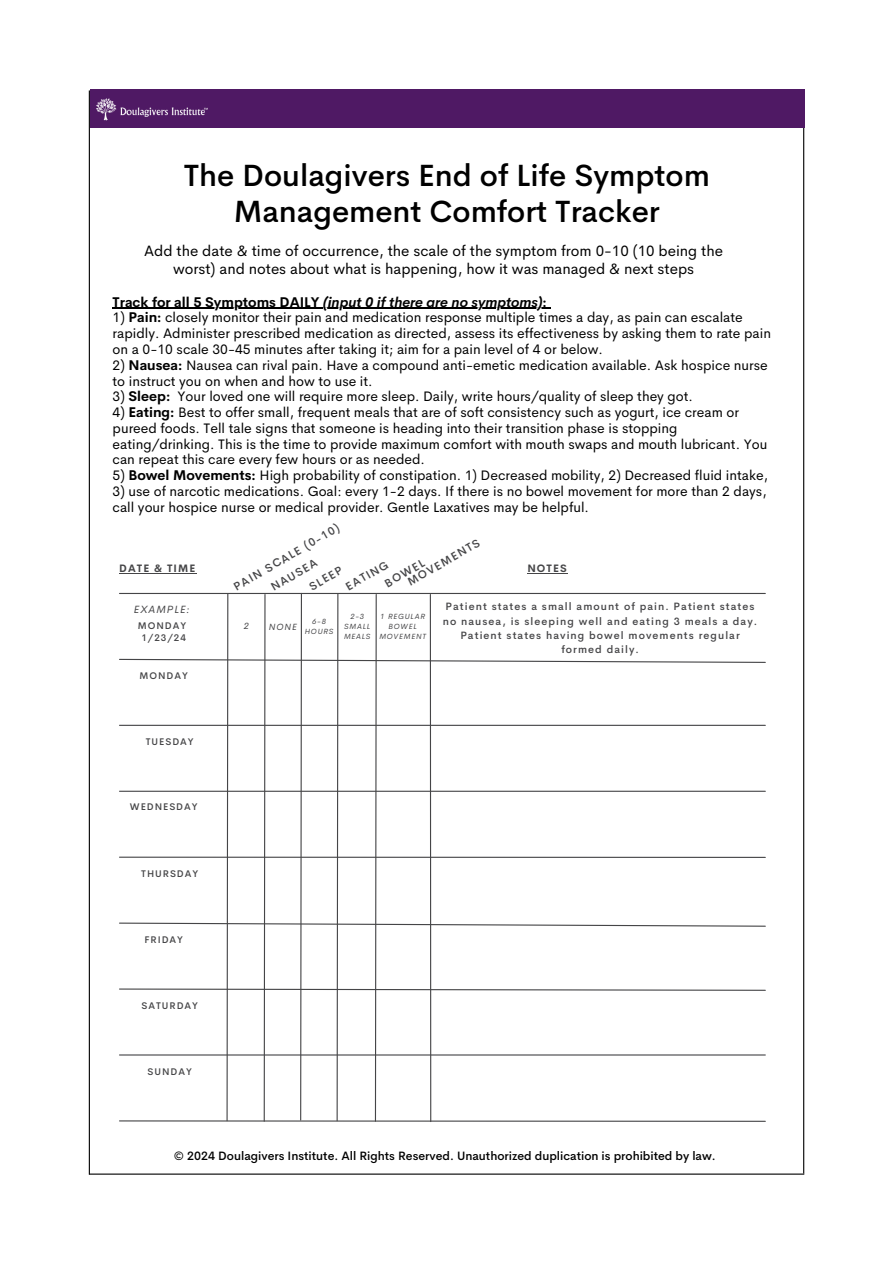
<style>
.page{position:relative;width:894px;height:1264px;background:#fff}
.page>*{position:absolute;margin:0;border:0;box-sizing:border-box;transform-origin:0 0}
.t1{font:500 30.45px/36px "Cerebri Sans";color:#000;text-align:center}
.t2{font:15px/18px "Cerebri Sans";color:#000;text-align:center}
.t3{font:13.8px/15.8px "Cerebri Sans";color:#000}
.t4{font:italic 700 13.8px "Cerebri Sans";color:#000}
.t5{font:500 12px "Cerebri Sans";color:#000}
.t6{font:500 11.4px/10.2px "Cerebri Sans";color:#454547}
.t7{font:500 10.5px/14.1px "Cerebri Sans";letter-spacing:.1em;color:#454547;text-align:center}
.t8{font:700 10.5px "Cerebri Sans";letter-spacing:.1em;color:#454547}
.t9{font:italic 10.5px "Cerebri Sans";letter-spacing:.1em;color:#454547}
.t10{font:500 9.6px "Cerebri Sans";letter-spacing:.1em;color:#454547}
.t11{font:italic 9px "Cerebri Sans";color:#454547}
.t12{font:italic 7.5px/10.1px "Cerebri Sans";letter-spacing:.1em;color:#454547;text-align:center}
.s1{font-style:normal}
.s2{font-weight:700}
</style>
<div class="page">
<hr style="left:113px;top:308px;width:210px;height:1px;background:#000">
<hr style="left:323px;top:308px;width:219px;height:1px;background:#000">
<hr style="left:119px;top:572px;width:77px;height:1px;background:#454547">
<hr style="left:527px;top:573px;width:40px;height:1px;background:#454547">
<svg style="left:119px;top:592px;width:647px;height:530px"></svg>
<hr style="left:89px;top:1173px;width:715px;height:1px;background:#000">
<hr style="left:89px;top:90px;width:1px;height:1084px;background:#000">
<hr style="left:802px;top:89px;width:2px;height:1084px;background:#000">
<div style="left:90px;top:89px;width:714px;height:39px;background:#4f1964"></div>
<img style="left:96px;top:98px;width:18px;height:23px">
<img style="left:114px;top:104px;width:94px;height:13px">
<p class="t1" style="left:184px;top:157px;width:527px">The Doulagivers End of Life Symptom<br>Management Comfort Tracker</p>
<p class="t2" style="left:144px;top:241px;width:580px">Add the date &amp; time of occurrence, the scale of the symptom from 0-10 (10 being the worst) and notes about what is happening, how it was managed &amp; next steps</p>
<h1 class="t4" style="left:113px;top:293px;width:435px"><span class="s1">Track for all 5 Symptoms DAILY</span> (input 0 if there are no symptoms)<span class="s1">:</span></h1>
<h2 class="t3" style="left:113px;top:310px;width:659px">1) <span class="s2">Pain:</span> closely monitor their pain and medication response multiple times a day, as pain can escalate rapidly. Administer prescribed medication as directed, assess its effectiveness by asking them to rate pain on a 0-10 scale 30-45 minutes after taking it; aim for a pain level of 4 or below.</h2>
<h2 class="t3" style="left:113px;top:357px;width:656px">2) <span class="s2">Nausea:</span> Nausea can rival pain. Have a compound anti-emetic medication available. Ask hospice nurse to instruct you on when and how to use it.</h2>
<h2 class="t3" style="left:113px;top:388px;width:581px">3) <span class="s2">Sleep:</span> Your loved one will require more sleep. Daily, write hours/quality of sleep they got.</h2>
<h2 class="t3" style="left:113px;top:404px;width:656px">4) <span class="s2">Eating:</span> Best to offer small, frequent meals that are of soft consistency such as yogurt, ice cream or pureed foods. Tell tale signs that someone is heading into their transition phase is stopping eating/drinking. This is the time to provide maximum comfort with mouth swaps and mouth lubricant. You can repeat this care every few hours or as needed.</h2>
<h2 class="t3" style="left:113px;top:467px;width:656px">5) <span class="s2">Bowel Movements:</span> High probability of constipation. 1) Decreased mobility, 2) Decreased fluid intake,</h2>
<h2 class="t3" style="left:113px;top:483px;width:655px">3) use of narcotic medications. Goal: every 1-2 days. If there is no bowel movement for more than 2 days, call your hospice nurse or medical provider. Gentle Laxatives may be helpful.</h2>
<h5 class="t6" style="left:232px;top:582px;width:122px;rotate:-30deg">PAIN SCALE (0-10)</h5>
<h5 class="t6" style="left:400px;top:569px;width:83px;text-indent:-20px;rotate:-30deg">BOWEL<br>MOVEMENTS</h5>
<p class="t6" style="left:269px;top:583px;width:53px;rotate:-30deg">NAUSEA</p>
<p class="t6" style="left:307px;top:582px;width:38px;rotate:-30deg">SLEEP</p>
<h5 class="t6" style="left:344px;top:582px;width:49px;rotate:-30deg">EATING</h5>
<h3 class="t8" style="left:119px;top:561px;width:77px">DATE &amp; TIME</h3>
<h3 class="t8" style="left:527px;top:561px;width:41px">NOTES</h3>
<h3 class="t9" style="left:134px;top:602px;width:57px">EXAMPLE:</h3>
<h3 class="t10" style="left:138px;top:619px;width:50px">MONDAY</h3>
<h3 class="t10" style="left:141px;top:631px;width:46px">1/23/24</h3>
<h5 class="t10" style="left:139px;top:669px;width:50px">MONDAY</h5>
<h5 class="t10" style="left:146px;top:735px;width:49px">TUESDAY</h5>
<p class="t10" style="left:130px;top:800px;width:69px">WEDNESDAY</p>
<h6 class="t10" style="left:141px;top:867px;width:58px">THURSDAY</h6>
<p class="t10" style="left:144px;top:933px;width:40px">FRIDAY</p>
<p class="t10" style="left:141px;top:998px;width:58px">SATURDAY</p>
<p class="t10" style="left:147px;top:1064px;width:46px">SUNDAY</p>
<h5 class="t11" style="left:244px;top:620px;width:7px">2</h5>
<h5 class="t11" style="left:269px;top:620px;width:29px">NONE</h5>
<h4 class="t12" style="left:305px;top:616px;width:30px">6-8<br>HOURS</h4>
<p class="t12" style="left:344px;top:611px;width:28px">2-3<br>SMALL<br>MEALS</p>
<p class="t12" style="left:379px;top:611px;width:48px">1 REGULAR<br>BOWEL<br>MOVEMENT</p>
<h2 class="t7" style="left:443px;top:599px;width:316px">Patient states a small amount of pain. Patient states no nausea, is sleeping well and eating 3 meals a day.<br>Patient states having bowel movements regular formed daily.</h2>
<h5 class="t5" style="left:174px;top:1147px;width:543px">© 2024 Doulagivers Institute. All Rights Reserved. Unauthorized duplication is prohibited by law.</h5>
</div>
